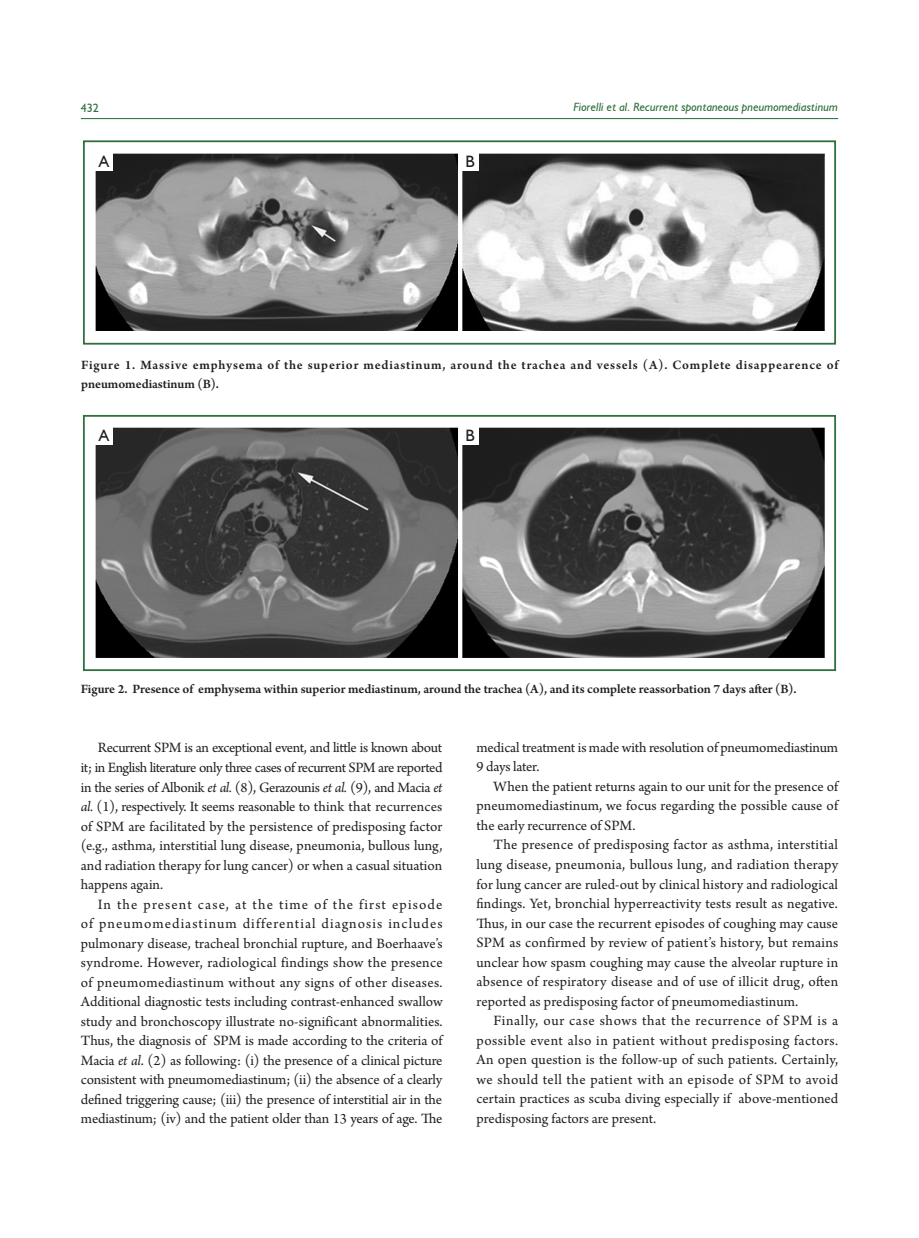
<style>
.page{position:relative;width:919px;height:1238px;background:#fff}
.page>*{position:absolute;margin:0;border:0;box-sizing:border-box;transform-origin:0 0}
.t1{font:16.5px "Humanist 521 BT";color:#231f20}
.t2{font:15px/19.5px "Arno Pro";letter-spacing:-.005em;color:#231f20;text-align:justify}
.t3{font:600 13.5px/19.5px "Arno Pro";letter-spacing:.06em;color:#231f20}
.t4{font:600 13.5px "Arno Pro";color:#231f20}
.t5{font:italic 12px "Humanist 521 BT";color:#30703e}
.t6{font:12px "Humanist 521 BT";color:#30703e}
.s1{font-style:italic}
</style>
<div class="page">
<hr style="left:81px;top:118px;width:757px;height:1px;background:#30703e">
<img style="left:95px;top:153px;width:730px;height:178px">
<div style="left:83px;top:140px;width:753px;height:204px;border:2px solid #30703e"></div>
<div style="left:95px;top:153px;width:17px;height:17px;background:#fff"></div>
<div style="left:461px;top:153px;width:17px;height:17px;background:#fff"></div>
<img style="left:95px;top:427px;width:730px;height:231px">
<div style="left:83px;top:415px;width:753px;height:256px;border:2px solid #30703e"></div>
<div style="left:461px;top:427px;width:17px;height:17px;background:#fff"></div>
<div style="left:95px;top:427px;width:17px;height:17px;background:#fff"></div>
<p class="t6" style="left:81px;top:101px;width:20px">432</p>
<p class="t5" style="left:573px;top:99px;width:266px">Fiorelli et al. Recurrent spontaneous pneumomediastinum</p>
<p class="t1" style="left:99px;top:151px;width:12px">A</p>
<p class="t1" style="left:465px;top:151px;width:11px">B</p>
<p class="t3" style="left:81px;top:355px;width:758px">Figure 1. Massive emphysema of the superior mediastinum, around the trachea and vessels (A). Complete disappearence of pneumomediastinum (B).</p>
<p class="t1" style="left:99px;top:425px;width:12px">A</p>
<p class="t1" style="left:465px;top:425px;width:11px">B</p>
<p class="t4" style="left:81px;top:681px;width:717px">Figure 2. Presence of emphysema within superior mediastinum, around the trachea (A), and its complete reassorbation 7 days after (B).</p>
<p class="t2" style="left:81px;top:738px;width:363px;text-indent:17px">Recurrent SPM is an exceptional event, and little is known about it; in English literature only three cases of recurrent SPM are reported in the series of Albonik <span class="s1">et al.</span> (8), Gerazounis <span class="s1">et al.</span> (9), and Macia <span class="s1">et al.</span> (1), respectively. It seems reasonable to think that recurrences of SPM are facilitated by the persistence of predisposing factor (e.g., asthma, interstitial lung disease, pneumonia, bullous lung, and radiation therapy for lung cancer) or when a casual situation happens again.</p>
<p class="t2" style="left:81px;top:895px;width:363px;text-indent:17px">In the present case, at the time of the first episode of pneumomediastinum differential diagnosis includes pulmonary disease, tracheal bronchial rupture, and Boerhaave’s syndrome. However, radiological findings show the presence of pneumomediastinum without any signs of other diseases.<br>Additional diagnostic tests including contrast-enhanced swallow study and bronchoscopy illustrate no-significant abnormalities.<br>Thus, the diagnosis of SPM is made according to the criteria of Macia <span class="s1">et al</span>. (2) as following: (i) the presence of a clinical picture consistent with pneumomediastinum; (ii) the absence of a clearly defined triggering cause; (iii) the presence of interstitial air in the mediastinum; (iv) and the patient older than 13 years of age. The</p>
<p class="t2" style="left:476px;top:738px;width:363px">medical treatment is made with resolution of pneumomediastinum<br>9 days later.</p>
<p class="t2" style="left:476px;top:777px;width:363px;text-indent:17px">When the patient returns again to our unit for the presence of pneumomediastinum, we focus regarding the possible cause of the early recurrence of SPM.</p>
<p class="t2" style="left:476px;top:836px;width:363px;text-indent:17px">The presence of predisposing factor as asthma, interstitial lung disease, pneumonia, bullous lung, and radiation therapy for lung cancer are ruled-out by clinical history and radiological findings. Yet, bronchial hyperreactivity tests result as negative.<br>Thus, in our case the recurrent episodes of coughing may cause SPM as confirmed by review of patient’s history, but remains unclear how spasm coughing may cause the alveolar rupture in absence of respiratory disease and of use of illicit drug, often reported as predisposing factor of pneumomediastinum.</p>
<p class="t2" style="left:476px;top:1011px;width:363px;text-indent:17px">Finally, our case shows that the recurrence of SPM is a possible event also in patient without predisposing factors.<br>An open question is the follow-up of such patients. Certainly, we should tell the patient with an episode of SPM to avoid certain practices as scuba diving especially if above-mentioned predisposing factors are present.</p>
</div>
